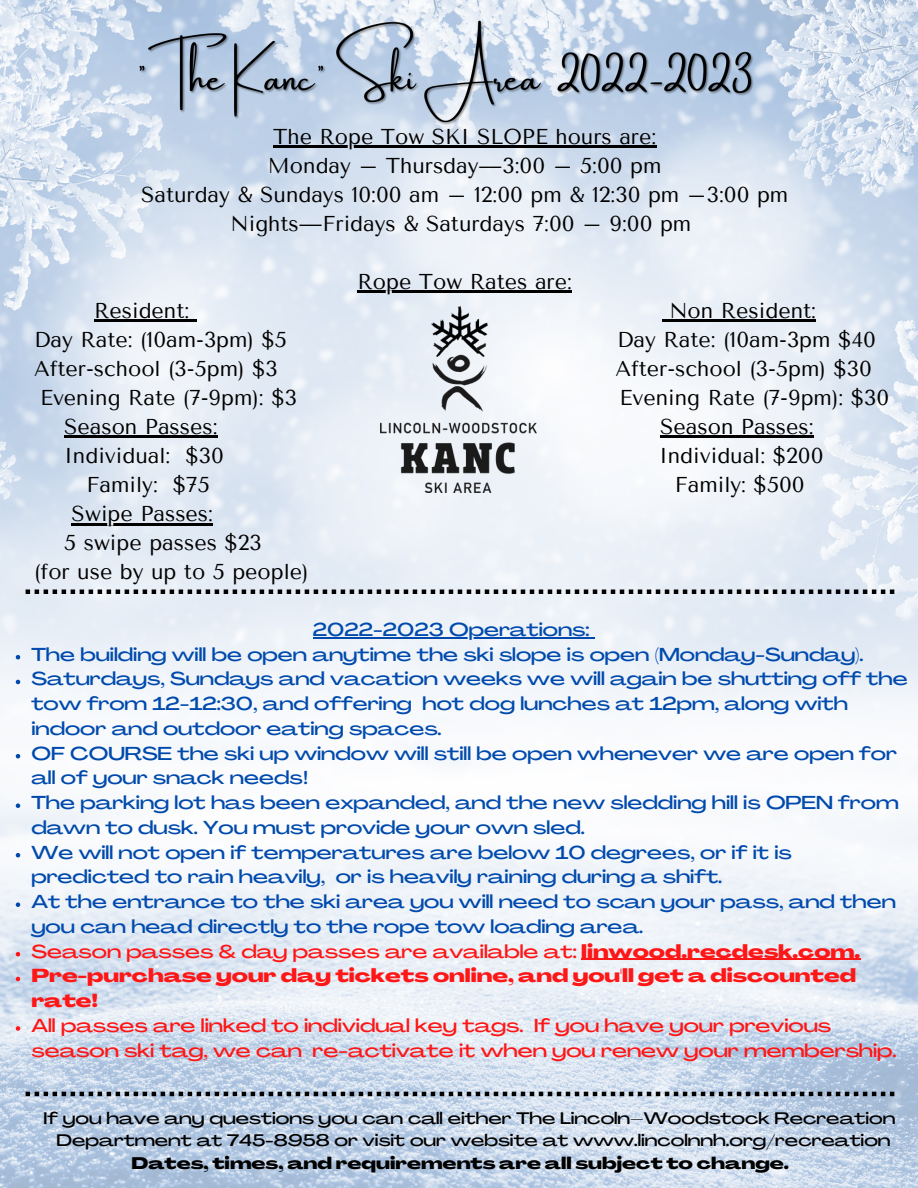
<style>
.page{position:relative;width:918px;height:1188px;background:#fff}
.page>*{position:absolute;margin:0;border:0;box-sizing:border-box;transform-origin:0 0}
.t1{font:21.45px/29.1px "Tenor Sans";color:#000;text-align:center}
.t2{font:500 18.45px/24.8px "Agrandir Grand";color:#004aad}
.t3{font:500 18.45px/24.8px "Agrandir Grand";color:#ff1616}
.t4{font:500 16.5px/22.5px "Agrandir Grand";color:#000;text-align:center}
.t5{font:800 16.5px "Agrandir Grand";color:#000}
.s1{color:#ff1616}
.s2{font-weight:800;color:#ff1616}
</style>
<div class="page">
<img style="left:0;top:0;width:918px;height:1188px">
<hr style="left:273px;top:146px;width:383px;height:2px;background:#000">
<hr style="left:358px;top:291px;width:214px;height:2px;background:#000">
<hr style="left:94px;top:320px;width:95px;height:2px;background:#000">
<svg style="left:189px;top:320px;width:8px;height:2px"></svg>
<svg style="left:662px;top:320px;width:7px;height:2px"></svg>
<hr style="left:669px;top:320px;width:147px;height:2px;background:#000">
<hr style="left:64px;top:436px;width:154px;height:2px;background:#000">
<hr style="left:660px;top:436px;width:154px;height:2px;background:#000">
<hr style="left:72px;top:523px;width:141px;height:2px;background:#000">
<img style="left:381px;top:306px;width:156px;height:187px">
<img style="left:134px;top:13px;width:622px;height:119px">
<svg style="left:16px;top:655px;width:4px;height:4px"></svg>
<svg style="left:16px;top:680px;width:4px;height:4px"></svg>
<svg style="left:16px;top:754px;width:4px;height:4px"></svg>
<svg style="left:16px;top:803px;width:4px;height:5px"></svg>
<svg style="left:16px;top:853px;width:4px;height:4px"></svg>
<svg style="left:16px;top:902px;width:4px;height:5px"></svg>
<svg style="left:16px;top:952px;width:4px;height:4px"></svg>
<hr style="left:581px;top:959px;width:279px;height:1px;background:#ff1616">
<svg style="left:16px;top:977px;width:4px;height:4px"></svg>
<svg style="left:16px;top:1026px;width:4px;height:5px"></svg>
<hr style="left:313px;top:637px;width:277px;height:1px;background:#004aad">
<svg style="left:26px;top:590px;width:868px;height:4px;background:#72767a"></svg>
<svg style="left:26px;top:1092px;width:868px;height:4px;background:#636a74"></svg>
<p class="t1" style="left:141px;top:122px;width:649px">The Rope Tow SKI SLOPE hours are:<br>Monday – Thursday—3:00 – 5:00 pm<br>Saturday &amp; Sundays 10:00 am – 12:00 pm &amp; 12:30 pm –3:00 pm Nights—Fridays &amp; Saturdays 7:00 – 9:00 pm</p>
<p class="t1" style="left:358px;top:267px;width:216px">Rope Tow Rates are:</p>
<p class="t1" style="left:94px;top:296px;width:97px">Resident:</p>
<p class="t1" style="left:669px;top:296px;width:148px">Non Resident:</p>
<p class="t1" style="left:34px;top:325px;width:254px">Day Rate: (10am-3pm) $5</p>
<p class="t1" style="left:617px;top:325px;width:260px">Day Rate: (10am-3pm $40</p>
<p class="t1" style="left:34px;top:354px;width:245px">After-school (3-5pm) $3</p>
<p class="t1" style="left:615px;top:354px;width:258px">After-school (3-5pm) $30</p>
<p class="t1" style="left:40px;top:383px;width:258px">Evening Rate (7-9pm): $3</p>
<p class="t1" style="left:620px;top:383px;width:271px">Evening Rate (7-9pm): $30</p>
<p class="t1" style="left:64px;top:412px;width:155px">Season Passes:</p>
<p class="t1" style="left:660px;top:412px;width:155px">Season Passes:</p>
<p class="t1" style="left:64px;top:441px;width:161px">Individual: $30</p>
<p class="t1" style="left:659px;top:441px;width:166px">Individual: $200</p>
<p class="t1" style="left:87px;top:470px;width:125px">Family: $75</p>
<p class="t1" style="left:675px;top:470px;width:131px">Family: $500</p>
<p class="t1" style="left:72px;top:499px;width:143px">Swipe Passes:</p>
<p class="t1" style="left:64px;top:528px;width:199px">5 swipe passes $23</p>
<p class="t1" style="left:34px;top:557px;width:276px">(for use by up to 5 people)</p>
<p class="t2" style="left:313px;top:619px;width:278px">2022-2023 Operations:</p>
<p class="t2" style="left:31px;top:644px;width:878px">The building will be open anytime the ski slope is open (Monday-Sunday).<br>Saturdays, Sundays and vacation weeks we will again be shutting off the tow from 12-12:30, and offering hot dog lunches at 12pm, along with indoor and outdoor eating spaces.<br>OF COURSE the ski up window will still be open whenever we are open for all of your snack needs!<br>The parking lot has been expanded, and the new sledding hill is OPEN from dawn to dusk. You must provide your own sled.<br>We will not open if temperatures are below 10 degrees, or if it is predicted to rain heavily, or is heavily raining during a shift.<br>At the entrance to the ski area you will need to scan your pass, and then you can head directly to the rope tow loading area.<br><span class="s1">Season passes &amp; day passes are available at:</span> <span class="s2">linwood.recdesk.com.<br>Pre-purchase your day tickets online, and you'll get a discounted rate!</span></p>
<p class="t3" style="left:31px;top:1015px;width:867px">All passes are linked to individual key tags. If you have your previous season ski tag, we can re-activate it when you renew your membership.</p>
<p class="t4" style="left:44px;top:1108px;width:853px">If you have any questions you can call either The Lincoln–Woodstock Recreation<br>Department at 745-8958 or visit our website at www.lincolnnh.org/recreation</p>
<p class="t5" style="left:132px;top:1156px;width:659px">Dates, times, and requirements are all subject to change.</p>
</div>
